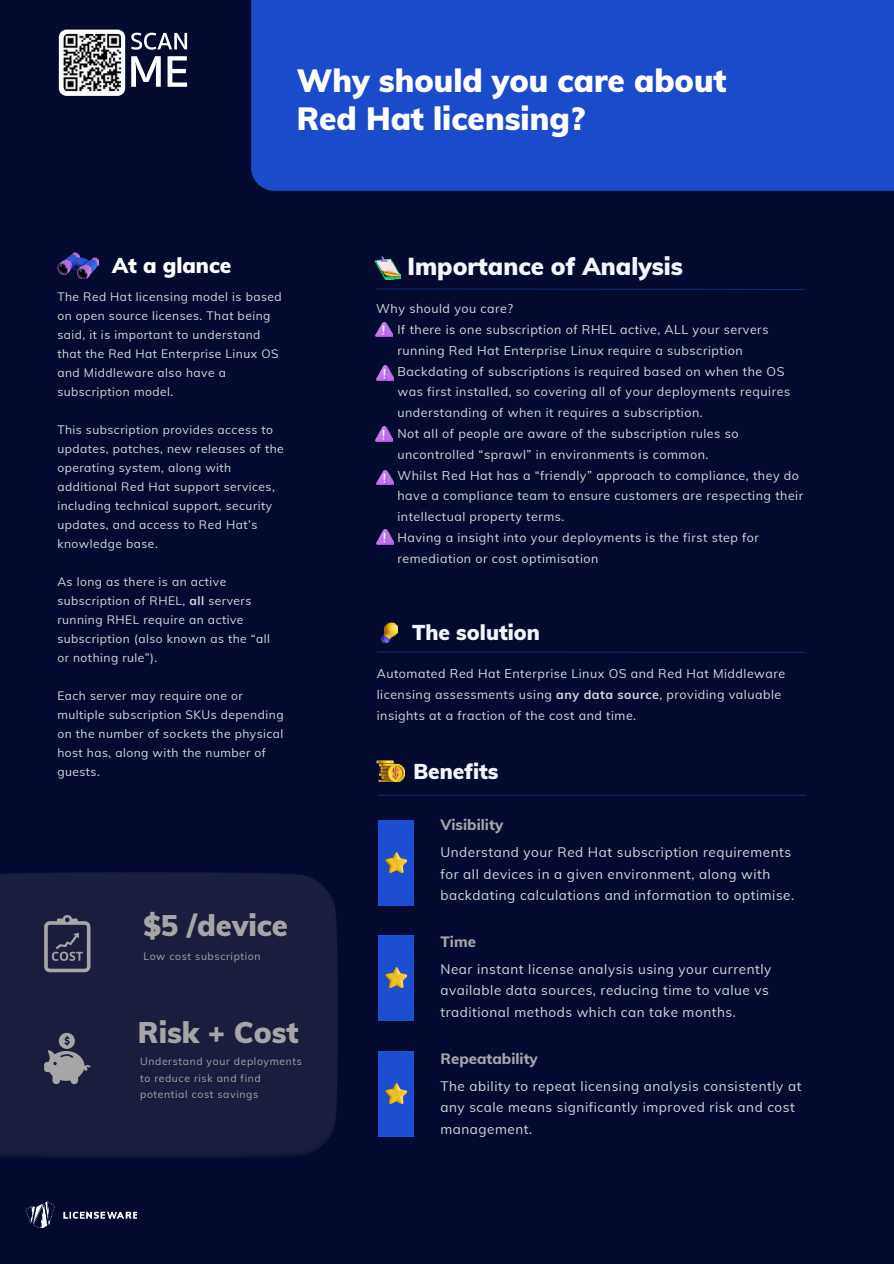
<style>
.page{position:relative;width:894px;height:1264px;background:#fff}
.page>*{position:absolute;margin:0;border:0;box-sizing:border-box;transform-origin:0 0}
.t1{font:900 31.5px/37.8px "Muli";color:#fff}
.t2{font:900 29.1px "Muli";color:#a6a6a6}
.t3{font:900 24px "Muli";color:#f4f6fc}
.t4{font:900 21px "Muli";color:#f4f6fc}
.t5{font:900 21px "Muli";color:#fff}
.t6{font:800 15px "Muli";color:#a6a6a6}
.t7{font:13.5px/21.3px "Muli";letter-spacing:.04em;color:#d9d9d9}
.t8{font:12.45px/20.9px "Muli";letter-spacing:.04em;color:#d9d9d9}
.t9{font:12px/19px "Muli";letter-spacing:.04em;color:#d9d9d9}
.t10{font:10.5px/16.5px "Muli";letter-spacing:.06em;color:#a6a6a6}
.s1{font-weight:700}
</style>
<div class="page">
<div style="left:0;top:0;width:893px;height:1263px;background:#050a30"></div>
<div style="left:378px;top:820px;width:35px;height:85px;background:#1d4ed2"></div>
<div style="left:378px;top:935px;width:35px;height:86px;background:#1d4ed2"></div>
<div style="left:378px;top:1051px;width:35px;height:85px;background:#1d4ed2"></div>
<svg style="left:376px;top:288px;width:428px;height:2px"></svg>
<hr style="left:377px;top:651px;width:427px;height:2px;background:#1d4ed2">
<hr style="left:378px;top:794px;width:427px;height:1px;background:#1d4ed2">
<img style="left:25px;top:1201px;width:112px;height:25px">
<div style="left:251px;top:0;width:642px;height:191px;background:#194bcb"></div>
<div style="left:0;top:872px;width:337px;height:285px;background:#1a1e3c"></div>
<svg style="left:44px;top:913px;width:46px;height:59px;background:#46485d"></svg>
<img style="left:380px;top:622px;width:17px;height:20px">
<img style="left:376px;top:761px;width:28px;height:20px">
<img style="left:374px;top:256px;width:26px;height:24px">
<img style="left:385px;top:852px;width:21px;height:20px">
<img style="left:385px;top:967px;width:21px;height:20px">
<img style="left:385px;top:1083px;width:21px;height:20px">
<img style="left:376px;top:322px;width:16px;height:15px">
<img style="left:57px;top:253px;width:42px;height:26px">
<img style="left:376px;top:365px;width:17px;height:15px">
<img style="left:376px;top:426px;width:16px;height:15px">
<img style="left:376px;top:470px;width:17px;height:14px">
<img style="left:376px;top:529px;width:17px;height:15px">
<svg style="left:44px;top:1032px;width:46px;height:52px;background:#5d5f6f"></svg>
<svg style="left:58px;top:29px;width:130px;height:67px"></svg>
<div style="left:59px;top:30px;width:66px;height:66px;background:#fff;border-radius:8px"></div>
<img style="left:62px;top:32px;width:61px;height:62px;border-radius:11px">
<h1 class="t1" style="left:296px;top:60px;width:431px">Why should you care about<br>Red Hat licensing?</h1>
<h3 class="t5" style="left:112px;top:250px;width:121px">At a glance</h3>
<p class="t9" style="left:57px;top:286px;width:226px">The Red Hat licensing model is based on open source licenses. That being said, it is important to understand that the Red Hat Enterprise Linux OS and Middleware also have a subscription model.</p>
<p class="t9" style="left:57px;top:419px;width:228px">This subscription provides access to updates, patches, new releases of the operating system, along with additional Red Hat support services, including technical support, security updates, and access to Red Hat’s knowledge base.</p>
<p class="t9" style="left:57px;top:571px;width:214px">As long as there is an active subscription of RHEL, <span class="s1">all</span> servers running RHEL require an active subscription (also known as the “all or nothing rule”).</p>
<p class="t9" style="left:57px;top:685px;width:228px">Each server may require one or multiple subscription SKUs depending on the number of sockets the physical host has, along with the number of guests.</p>
<h2 class="t2" style="left:143px;top:903px;width:146px">$5 /device</h2>
<p class="t10" style="left:143px;top:947px;width:119px">Low cost subscription</p>
<h3 class="t3" style="left:407px;top:249px;width:277px">Importance of Analysis</h3>
<p class="t8" style="left:397px;top:298px;width:407px;text-indent:-21px">Why should you care?<br>If there is one subscription of RHEL active, ALL your servers running Red Hat Enterprise Linux require a subscription Backdating of subscriptions is required based on when the OS was first installed, so covering all of your deployments requires understanding of when it requires a subscription.<br>Not all of people are aware of the subscription rules so uncontrolled “sprawl” in environments is common.<br>Whilst Red Hat has a “friendly” approach to compliance, they do have a compliance team to ensure customers are respecting their intellectual property terms.<br>Having a insight into your deployments is the first step for remediation or cost optimisation</p>
<h3 class="t4" style="left:412px;top:617px;width:129px">The solution</h3>
<p class="t8" style="left:376px;top:663px;width:410px">Automated Red Hat Enterprise Linux OS and Red Hat Middleware licensing assessments using <span class="s1">any data source</span>, providing valuable insights at a fraction of the cost and time.</p>
<h3 class="t4" style="left:413px;top:756px;width:86px">Benefits</h3>
<p class="t6" style="left:440px;top:813px;width:64px">Visibility</p>
<p class="t7" style="left:440px;top:841px;width:355px">Understand your Red Hat subscription requirements for all devices in a given environment, along with backdating calculations and information to optimise.</p>
<p class="t6" style="left:440px;top:930px;width:37px">Time</p>
<p class="t7" style="left:440px;top:957px;width:332px">Near instant license analysis using your currently available data sources, reducing time to value vs traditional methods which can take months.</p>
<h2 class="t2" style="left:138px;top:1010px;width:162px">Risk + Cost</h2>
<p class="t10" style="left:140px;top:1052px;width:163px">Understand your deployments to reduce risk and find potential cost savings</p>
<p class="t6" style="left:440px;top:1047px;width:99px">Repeatability</p>
<p class="t7" style="left:440px;top:1074px;width:362px">The ability to repeat licensing analysis consistently at any scale means significantly improved risk and cost management.</p>
</div>
